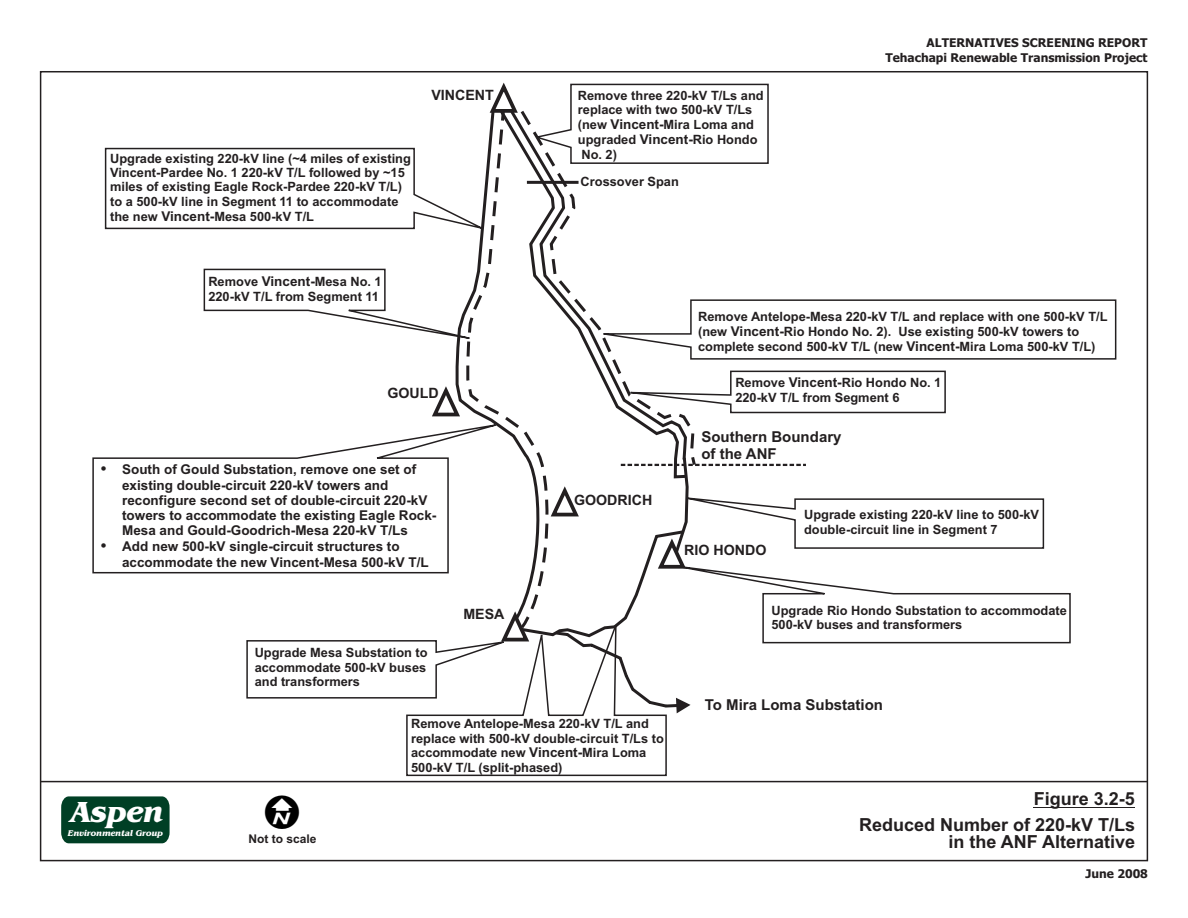
<style>
.page{position:relative;width:1188px;height:918px;background:#fff}
.page>*{position:absolute;margin:0;border:0;box-sizing:border-box;transform-origin:0 0}
.t1{font:44.1px "ESRI North";color:#000}
.t2{font:italic 700 30px "Benguiat IT Cby BT";color:#fff}
.t3{font:700 18px/17.5px "Arial";color:#231f20;text-align:right}
.t4{font:15.3px "Wingdings";color:#231f20}
.t5{font:700 15px/16.8px "Arial";color:#231f20}
.t6{font:700 14.25px "Arial";color:#231f20}
.t7{font:700 13.5px/15.1px "Arial";color:#231f20}
.t8{font:700 12.75px/14.4px "Arial";color:#231f20}
.t9{font:700 12px/14.5px "Tahoma";color:#231f20;text-align:right}
.t10{font:700 12px "Arial";color:#231f20}
.t11{font:italic 700 8.7px "Benguiat IT Cby BT";color:#fff}
.s1{font-size:13.5px}
</style>
<div class="page">
<svg style="left:570px;top:83px;width:199px;height:81px"></svg>
<svg style="left:432px;top:386px;width:22px;height:31px"></svg>
<svg style="left:454px;top:349px;width:11px;height:68px"></svg>
<svg style="left:104px;top:147px;width:361px;height:83px"></svg>
<svg style="left:92px;top:429px;width:373px;height:145px"></svg>
<svg style="left:689px;top:370px;width:257px;height:44px"></svg>
<svg style="left:465px;top:116px;width:32px;height:319px"></svg>
<svg style="left:489px;top:82px;width:26px;height:34px"></svg>
<svg style="left:497px;top:107px;width:192px;height:348px"></svg>
<svg style="left:203px;top:268px;width:319px;height:81px"></svg>
<svg style="left:246px;top:455px;width:825px;height:322px"></svg>
<svg style="left:584px;top:299px;width:533px;height:61px"></svg>
<hr style="left:527px;top:181px;width:52px;height:3px;background:#231f20">
<hr style="left:1034px;top:807px;width:101px;height:1px;background:#231f20">
<hr style="left:41px;top:781px;width:1106px;height:1px;background:#231f20">
<div style="left:61px;top:796px;width:109px;height:47px;background:#003f25"></div>
<p class="t6" style="left:431px;top:89px;width:64px">VINCENT</p>
<p class="t8" style="left:110px;top:152px;width:302px">Upgrade existing 220-kV line (~4 miles of existing Vincent-Pardee No. 1 220-kV T/L followed by ~15 miles of existing Eagle Rock-Pardee 220-kV T/L) to a 500-kV line in Segment 11 to accommodate the new <span class="s1">Vincent-</span>Mesa 500-kV T/L</p>
<p class="t8" style="left:208px;top:276px;width:175px">Remove <span class="s1">Vincent-</span>Mesa No. 1<br>220-kV T/L from Segment 11</p>
<p class="t6" style="left:387px;top:387px;width:53px">GOULD</p>
<p class="t4" style="left:100px;top:462px;width:47px">•</p>
<p class="t4" style="left:100px;top:540px;width:47px">•</p>
<p class="t7" style="left:122px;top:463px;width:296px">South of Gould Substation, remove one set of</p>
<p class="t7" style="left:122px;top:478px;width:316px">existing double-circuit 220-kV towers and reconfigure second set of double-circuit 220-kV towers to accommodate the existing Eagle Rock-</p>
<p class="t7" style="left:122px;top:523px;width:308px;line-height:16px">Mesa and Gould-Goodrich-Mesa 220-kV T/Ls<br>Add new 500-kV single-circuit structures to accommodate the new Vincent-Mesa 500-kV T/L</p>
<p class="t6" style="left:463px;top:609px;width:43px">MESA</p>
<p class="t8" style="left:578px;top:89px;width:187px">Remove three 220-kV T/Ls and replace with two 500-kV T/Ls (new <span class="s1">Vincent-</span>Mira Loma and upgraded <span class="s1">Vincent-</span>Rio Hondo<br>No. 2)</p>
<p class="t8" style="left:581px;top:176px;width:100px">Crossover Span</p>
<p class="t9" style="left:885px;top:37px;width:264px">ALTERNATIVES SCREENING REPORT<br>Tehachapi Renewable Transmission Project</p>
<p class="t8" style="left:698px;top:310px;width:411px;line-height:15px">Remove Antelope-Mesa 220-kV T/L and replace with one 500-kV T/L (new <span class="s1">Vincent-</span>Rio Hondo No. 2). Use existing 500-kV towers to complete second 500-kV T/L (new <span class="s1">Vincent-</span>Mira Loma 500-kV T/L)</p>
<p class="t8" style="left:735px;top:377px;width:208px">Remove <span class="s1">Vincent-</span>Rio Hondo No. 1<br>220-kV T/L from Segment 6</p>
<p class="t6" style="left:574px;top:495px;width:80px">GOODRICH</p>
<p class="t5" style="left:701px;top:430px;width:142px">Southern Boundary of the ANF</p>
<p class="t6" style="left:684px;top:545px;width:84px">RIO HONDO</p>
<p class="t8" style="left:804px;top:509px;width:236px">Upgrade existing 220-kV line to 500-kV double-circuit line in Segment 7</p>
<p class="t8" style="left:771px;top:605px;width:297px">Upgrade Rio Hondo Substation to accommodate<br>500-kV buses and transformers</p>
<p class="t8" style="left:255px;top:647px;width:175px;text-align:justify">Upgrade Mesa Substation to accommodate 500-kV buses and transformers</p>
<p class="t8" style="left:411px;top:718px;width:254px">Remove Antelope-Mesa 220-kV T/L and replace with 500-kV double-circuit T/Ls to accommodate new <span class="s1">Vincent-</span>Mira Loma 500-kV T/L (split-phased)</p>
<h1 class="t1" style="left:265px;top:790px;width:35px">I</h1>
<h2 class="t2" style="left:71px;top:799px;width:94px">Aspen</h2>
<p class="t11" style="left:68px;top:830px;width:97px">Environmental Group</p>
<p class="t10" style="left:248px;top:834px;width:70px">Not to scale</p>
<p class="t5" style="left:705px;top:698px;width:180px">To Mira Loma Substation</p>
<h3 class="t3" style="left:1034px;top:792px;width:103px">Figure 3.2-5</h3>
<h3 class="t3" style="left:859px;top:817px;width:278px">Reduced Number of 220-kV T/Ls in the ANF Alternative</h3>
<p class="t9" style="left:1085px;top:867px;width:64px">June 2008</p>
</div>
